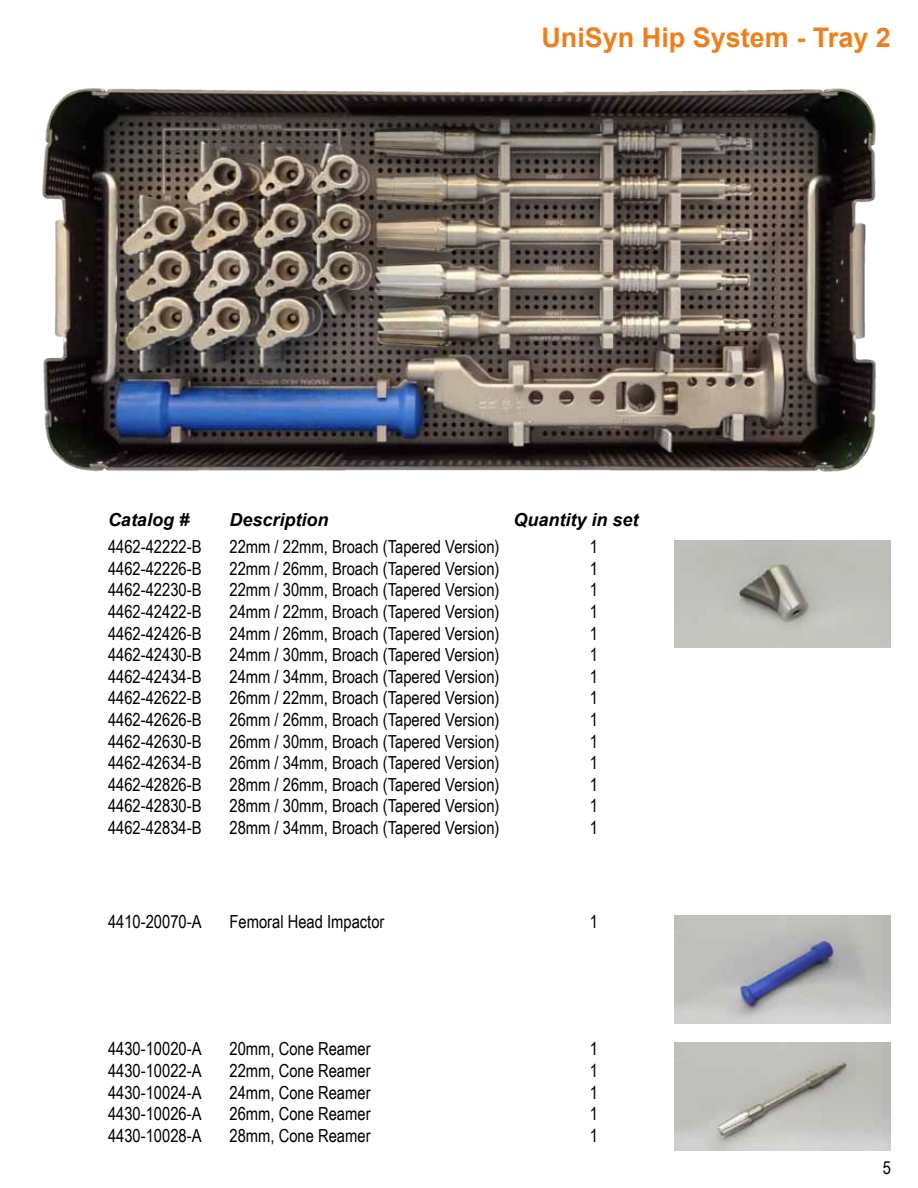
<style>
.page{position:relative;width:918px;height:1188px;background:#fff}
.page>*{position:absolute;margin:0;border:0;box-sizing:border-box;transform-origin:0 0}
.t1{font:700 27px "Arial";color:#ef7f1a}
.t2{font:18px "Arial Narrow";color:#000}
.t3{font:italic 700 18px "Arial";color:#000}
</style>
<div class="page">
<img style="left:42px;top:88px;width:834px;height:384px">
<img style="left:674px;top:540px;width:216px;height:108px">
<img style="left:674px;top:915px;width:216px;height:108px">
<img style="left:674px;top:1042px;width:216px;height:108px">
<h1 class="t1" style="left:541px;top:19px;width:351px">UniSyn Hip System - Tray 2</h1>
<p class="t3" style="left:108px;top:508px;width:83px">Catalog #</p>
<p class="t3" style="left:230px;top:508px;width:101px">Description</p>
<p class="t3" style="left:513px;top:508px;width:127px">Quantity in set</p>
<p class="t2" style="left:108px;top:534px;width:95px">4462-42222-B</p>
<p class="t2" style="left:230px;top:534px;width:271px">22mm / 22mm, Broach (Tapered Version)</p>
<p class="t2" style="left:590px;top:534px;width:10px">1</p>
<p class="t2" style="left:108px;top:555px;width:95px">4462-42226-B</p>
<p class="t2" style="left:230px;top:555px;width:271px">22mm / 26mm, Broach (Tapered Version)</p>
<p class="t2" style="left:590px;top:555px;width:10px">1</p>
<p class="t2" style="left:108px;top:577px;width:95px">4462-42230-B</p>
<p class="t2" style="left:230px;top:577px;width:271px">22mm / 30mm, Broach (Tapered Version)</p>
<p class="t2" style="left:590px;top:577px;width:10px">1</p>
<p class="t2" style="left:108px;top:598px;width:95px">4462-42422-B</p>
<p class="t2" style="left:230px;top:598px;width:271px">24mm / 22mm, Broach (Tapered Version)</p>
<p class="t2" style="left:590px;top:598px;width:10px">1</p>
<p class="t2" style="left:108px;top:620px;width:95px">4462-42426-B</p>
<p class="t2" style="left:230px;top:620px;width:271px">24mm / 26mm, Broach (Tapered Version)</p>
<p class="t2" style="left:590px;top:620px;width:10px">1</p>
<p class="t2" style="left:108px;top:642px;width:95px">4462-42430-B</p>
<p class="t2" style="left:230px;top:642px;width:271px">24mm / 30mm, Broach (Tapered Version)</p>
<p class="t2" style="left:590px;top:642px;width:10px">1</p>
<p class="t2" style="left:108px;top:663px;width:95px">4462-42434-B</p>
<p class="t2" style="left:230px;top:663px;width:271px">24mm / 34mm, Broach (Tapered Version)</p>
<p class="t2" style="left:590px;top:663px;width:10px">1</p>
<p class="t2" style="left:108px;top:685px;width:95px">4462-42622-B</p>
<p class="t2" style="left:230px;top:685px;width:271px">26mm / 22mm, Broach (Tapered Version)</p>
<p class="t2" style="left:590px;top:685px;width:10px">1</p>
<p class="t2" style="left:108px;top:706px;width:95px">4462-42626-B</p>
<p class="t2" style="left:230px;top:706px;width:271px">26mm / 26mm, Broach (Tapered Version)</p>
<p class="t2" style="left:590px;top:706px;width:10px">1</p>
<p class="t2" style="left:108px;top:728px;width:95px">4462-42630-B</p>
<p class="t2" style="left:230px;top:728px;width:271px">26mm / 30mm, Broach (Tapered Version)</p>
<p class="t2" style="left:590px;top:728px;width:10px">1</p>
<p class="t2" style="left:108px;top:750px;width:95px">4462-42634-B</p>
<p class="t2" style="left:230px;top:750px;width:271px">26mm / 34mm, Broach (Tapered Version)</p>
<p class="t2" style="left:590px;top:750px;width:10px">1</p>
<p class="t2" style="left:108px;top:771px;width:95px">4462-42826-B</p>
<p class="t2" style="left:230px;top:771px;width:271px">28mm / 26mm, Broach (Tapered Version)</p>
<p class="t2" style="left:590px;top:771px;width:10px">1</p>
<p class="t2" style="left:108px;top:793px;width:95px">4462-42830-B</p>
<p class="t2" style="left:230px;top:793px;width:271px">28mm / 30mm, Broach (Tapered Version)</p>
<p class="t2" style="left:590px;top:793px;width:10px">1</p>
<p class="t2" style="left:108px;top:814px;width:95px">4462-42834-B</p>
<p class="t2" style="left:230px;top:814px;width:271px">28mm / 34mm, Broach (Tapered Version)</p>
<p class="t2" style="left:590px;top:814px;width:10px">1</p>
<p class="t2" style="left:108px;top:909px;width:95px">4410-20070-A</p>
<p class="t2" style="left:230px;top:909px;width:157px">Femoral Head Impactor</p>
<p class="t2" style="left:590px;top:909px;width:10px">1</p>
<p class="t2" style="left:108px;top:1036px;width:95px">4430-10020-A</p>
<p class="t2" style="left:230px;top:1036px;width:143px">20mm, Cone Reamer</p>
<p class="t2" style="left:590px;top:1036px;width:10px">1</p>
<p class="t2" style="left:108px;top:1057px;width:95px">4430-10022-A</p>
<p class="t2" style="left:230px;top:1057px;width:143px">22mm, Cone Reamer</p>
<p class="t2" style="left:590px;top:1057px;width:10px">1</p>
<p class="t2" style="left:108px;top:1079px;width:95px">4430-10024-A</p>
<p class="t2" style="left:230px;top:1079px;width:143px">24mm, Cone Reamer</p>
<p class="t2" style="left:590px;top:1079px;width:10px">1</p>
<p class="t2" style="left:108px;top:1101px;width:95px">4430-10026-A</p>
<p class="t2" style="left:230px;top:1101px;width:143px">26mm, Cone Reamer</p>
<p class="t2" style="left:590px;top:1101px;width:10px">1</p>
<p class="t2" style="left:108px;top:1122px;width:95px">4430-10028-A</p>
<p class="t2" style="left:230px;top:1122px;width:143px">28mm, Cone Reamer</p>
<p class="t2" style="left:590px;top:1122px;width:10px">1</p>
<p class="t2" style="left:883px;top:1155px;width:10px">5</p>
</div>
